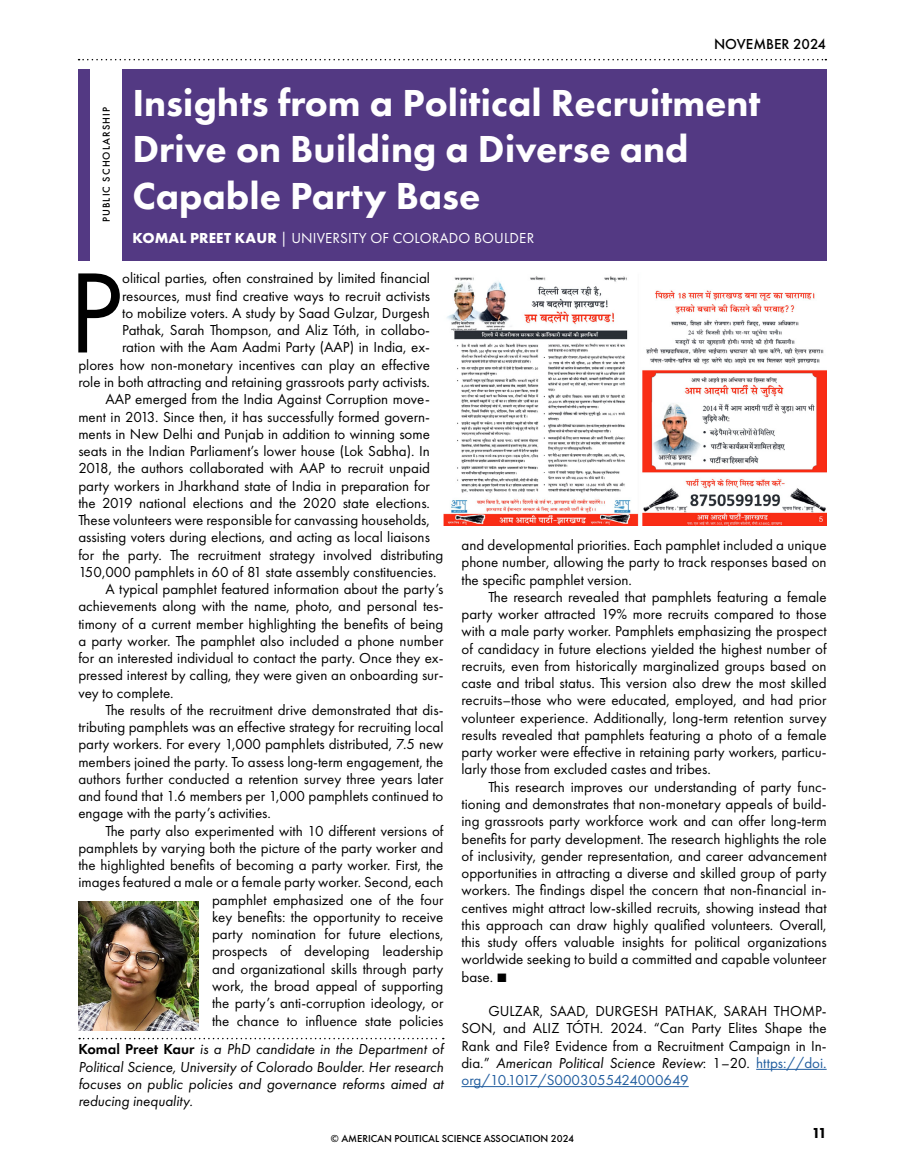
<style>
.page{position:relative;width:905px;height:1175px;background:#fff}
.page>*{position:absolute;margin:0;border:0;box-sizing:border-box;transform-origin:0 0}
.t1{font:118.5px "Futura PT";color:#000}
.t2{font:800 39px/46.5px "Futura PT";color:#fff}
.t3{font:15px/17.2px "Futura PT";color:#000;text-align:justify}
.t4{font:italic 15px/17.2px "Futura PT";color:#000;text-align:justify}
.t5{font:15px "Futura PT";letter-spacing:.01em;color:#fff}
.t6{font:500 15px "Futura PT";color:#000}
.t7{font:800 15px "Futura PT";color:#000}
.t8{font:500 10.5px "Futura PT";color:#000}
.t9{font:500 10.5px "Futura PT";letter-spacing:.1em;color:#000}
.s1{font-weight:700}
.s2{font-weight:600;font-style:normal}
.s3{font-style:italic}
.s4{color:#225e9f}
</style>
<div class="page">
<svg style="left:79px;top:59px;width:747px;height:1px"></svg>
<div style="left:78px;top:69px;width:748px;height:191px;background:#533983"></div>
<div style="left:90px;top:69px;width:31px;height:191px;background:#fff"></div>
<img style="left:78px;top:901px;width:120px;height:129px">
<svg style="left:79px;top:1037px;width:365px;height:2px"></svg>
<hr style="left:756px;top:1069px;width:70px;height:1px;background:#225e9f">
<hr style="left:461px;top:1086px;width:227px;height:1px;background:#225e9f">
<img style="left:443px;top:276px;width:383px;height:249px">
<p class="t9" style="left:100px;top:222px;width:116px;rotate:-90deg">PUBLIC SCHOLARSHIP</p>
<p class="t6" style="left:714px;top:35px;width:113px">NOVEMBER 2024</p>
<h2 class="t2" style="left:132px;top:79px;width:629px">Insights from a Political Recruitment<br>Drive on Building a Diverse and<br>Capable Party Base</h2>
<p class="t5" style="left:132px;top:229px;width:403px"><span class="s1">KOMAL PREET KAUR</span> | UNIVERSITY OF COLORADO BOULDER</p>
<h1 class="t1" style="left:68px;top:243px;width:56px">P</h1>
<p class="t3" style="left:122px;top:270px;width:309px">olitical parties, often constrained by limited financial</p>
<p class="t3" style="left:122px;top:287px;width:309px">resources, must find creative ways to recruit activists</p>
<p class="t3" style="left:122px;top:304px;width:309px">to mobilize voters. A study by Saad Gulzar, Durgesh</p>
<p class="t3" style="left:122px;top:321px;width:309px">Pathak, Sarah Thompson, and Aliz Tóth, in collabo-</p>
<p class="t3" style="left:122px;top:339px;width:309px">ration with the Aam Aadmi Party (AAP) in India, ex-</p>
<p class="t3" style="left:78px;top:356px;width:353px">plores how non-monetary incentives can play an effective</p>
<p class="t3" style="left:78px;top:373px;width:353px">role in both attracting and retaining grassroots party activists.</p>
<p class="t3" style="left:105px;top:390px;width:326px">AAP emerged from the India Against Corruption move-</p>
<p class="t3" style="left:78px;top:408px;width:353px">ment in 2013. Since then, it has successfully formed govern-</p>
<p class="t3" style="left:78px;top:425px;width:353px">ments in New Delhi and Punjab in addition to winning some</p>
<p class="t3" style="left:78px;top:442px;width:353px">seats in the Indian Parliament’s lower house (Lok Sabha). In</p>
<p class="t3" style="left:78px;top:459px;width:353px">2018, the authors collaborated with AAP to recruit unpaid</p>
<p class="t3" style="left:78px;top:477px;width:353px">party workers in Jharkhand state of India in preparation for</p>
<p class="t3" style="left:78px;top:494px;width:353px">the 2019 national elections and the 2020 state elections.</p>
<p class="t3" style="left:78px;top:511px;width:353px">These volunteers were responsible for canvassing households,</p>
<p class="t3" style="left:78px;top:528px;width:353px">assisting voters during elections, and acting as local liaisons</p>
<p class="t3" style="left:78px;top:546px;width:366px">for the party. The recruitment strategy involved distributing</p>
<p class="t3" style="left:78px;top:563px;width:359px">150,000 pamphlets in 60 of 81 state assembly constituencies.</p>
<p class="t3" style="left:105px;top:580px;width:339px">A typical pamphlet featured information about the party’s</p>
<p class="t3" style="left:78px;top:597px;width:366px">achievements along with the name, photo, and personal tes-</p>
<p class="t3" style="left:78px;top:615px;width:366px">timony of a current member highlighting the benefits of being</p>
<p class="t3" style="left:78px;top:632px;width:366px">a party worker. The pamphlet also included a phone number</p>
<p class="t3" style="left:78px;top:649px;width:366px">for an interested individual to contact the party. Once they ex-</p>
<p class="t3" style="left:78px;top:666px;width:366px">pressed interest by calling, they were given an onboarding sur-</p>
<p class="t3" style="left:78px;top:684px;width:97px">vey to complete.</p>
<p class="t3" style="left:105px;top:701px;width:339px">The results of the recruitment drive demonstrated that dis-</p>
<p class="t3" style="left:78px;top:718px;width:366px">tributing pamphlets was an effective strategy for recruiting local</p>
<p class="t3" style="left:78px;top:735px;width:366px">party workers. For every 1,000 pamphlets distributed, 7.5 new</p>
<p class="t3" style="left:78px;top:753px;width:366px">members joined the party. To assess long-term engagement, the</p>
<p class="t3" style="left:78px;top:770px;width:366px">authors further conducted a retention survey three years later</p>
<p class="t3" style="left:78px;top:787px;width:366px">and found that 1.6 members per 1,000 pamphlets continued to</p>
<p class="t3" style="left:78px;top:804px;width:194px">engage with the party’s activities.</p>
<p class="t3" style="left:105px;top:822px;width:339px">The party also experimented with 10 different versions of</p>
<p class="t3" style="left:78px;top:839px;width:366px">pamphlets by varying both the picture of the party worker and</p>
<p class="t3" style="left:78px;top:856px;width:366px">the highlighted benefits of becoming a party worker. First, the</p>
<p class="t3" style="left:78px;top:873px;width:366px">images featured a male or a female party worker. Second, each</p>
<p class="t3" style="left:212px;top:891px;width:233px">pamphlet emphasized one of the four</p>
<p class="t3" style="left:212px;top:908px;width:233px">key benefits: the opportunity to receive</p>
<p class="t3" style="left:212px;top:925px;width:233px">party nomination for future elections,</p>
<p class="t3" style="left:212px;top:942px;width:233px">prospects of developing leadership</p>
<p class="t3" style="left:212px;top:960px;width:233px">and organizational skills through party</p>
<p class="t3" style="left:212px;top:977px;width:233px">work, the broad appeal of supporting</p>
<p class="t3" style="left:212px;top:994px;width:233px">the party’s anti-corruption ideology, or</p>
<p class="t3" style="left:212px;top:1011px;width:233px">the chance to influence state policies</p>
<p class="t4" style="left:78px;top:1040px;width:366px"><span class="s2">Komal Preet Kaur</span> is a PhD candidate in the Department of Political Science, University of Colorado Boulder. Her research focuses on public policies and governance reforms aimed at reducing inequality.</p>
<p class="t3" style="left:461px;top:536px;width:366px">and developmental priorities. Each pamphlet included a unique phone number, allowing the party to track responses based on the specific pamphlet version.</p>
<p class="t3" style="left:461px;top:588px;width:366px;text-indent:27px">The research revealed that pamphlets featuring a female party worker attracted 19% more recruits compared to those with a male party worker. Pamphlets emphasizing the prospect of candidacy in future elections yielded the highest number of recruits, even from historically marginalized groups based on caste and tribal status. This version also drew the most skilled recruits–those who were educated, employed, and had prior volunteer experience. Additionally, long-term retention survey results revealed that pamphlets featuring a photo of a female party worker were effective in retaining party workers, particu&shy;larly those from excluded castes and tribes.</p>
<p class="t3" style="left:461px;top:778px;width:366px;text-indent:27px">This research improves our understanding of party func&shy;tioning and demonstrates that non-monetary appeals of build&shy;ing grassroots party workforce work and can offer long-term benefits for party development. The research highlights the role of inclusivity, gender representation, and career advancement opportunities in attracting a diverse and skilled group of party workers. The findings dispel the concern that non-financial in&shy;centives might attract low-skilled recruits, showing instead that this approach can draw highly qualified volunteers. Overall, this study offers valuable insights for political organizations worldwide seeking to build a committed and capable volunteer base. ■</p>
<p class="t3" style="left:461px;top:1002px;width:366px;text-indent:27px">GULZAR, SAAD, DURGESH PATHAK, SARAH THOMP-SON, and ALIZ TÓTH. 2024. “Can Party Elites Shape the Rank and File? Evidence from a Recruitment Campaign in In&shy;dia.” <span class="s3">American Political Science Review</span>: 1–20. <span class="s4">https://doi. org/10.1017/S0003055424000649</span></p>
<p class="t8" style="left:331px;top:1132px;width:244px">© AMERICAN POLITICAL SCIENCE ASSOCIATION 2024</p>
<p class="t7" style="left:812px;top:1123px;width:17px">11</p>
</div>
